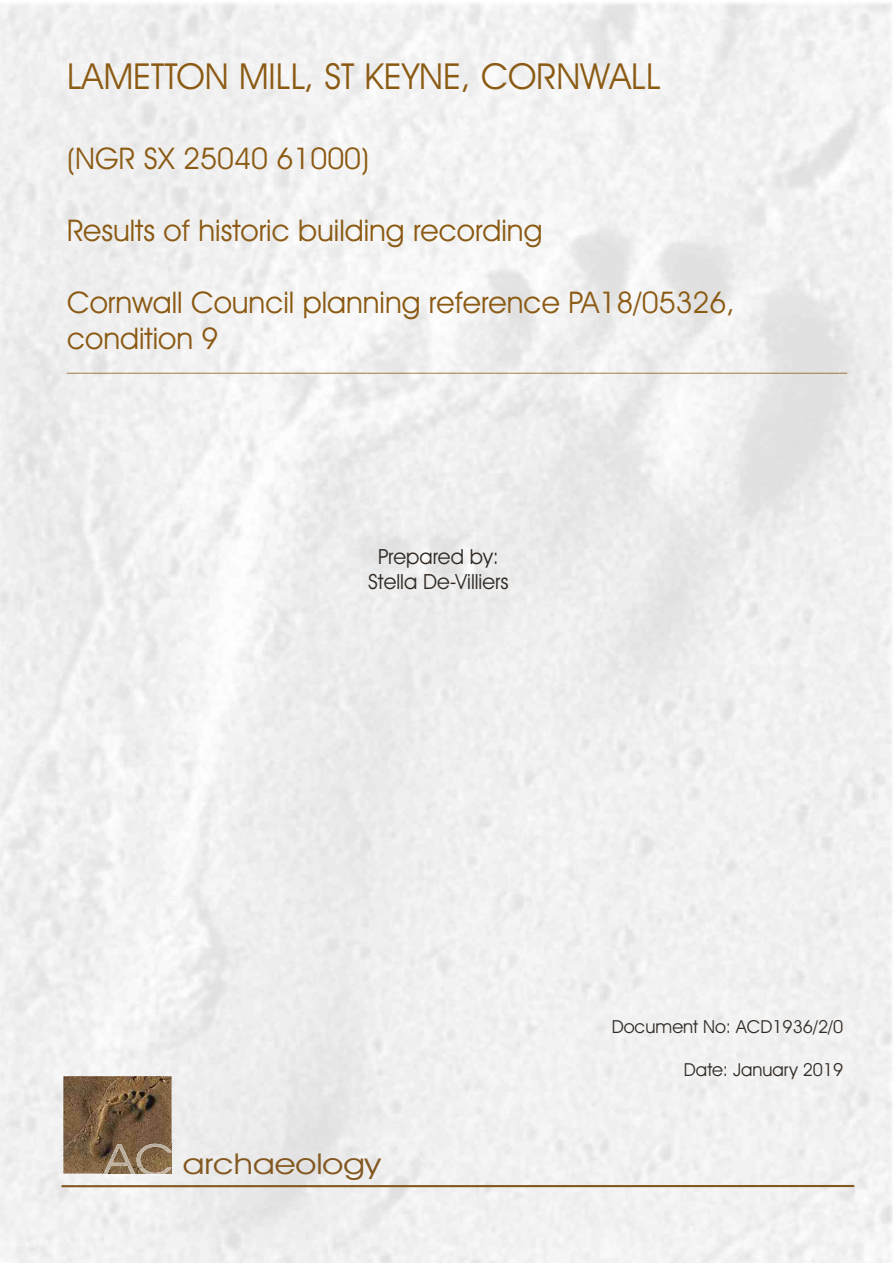
<style>
.page{position:relative;width:893px;height:1263px;background:#fff}
.page>*{position:absolute;margin:0;border:0;box-sizing:border-box;transform-origin:0 0}
.t1{font:36px "Avant Garde IT Cby BT Book 2";color:#8b5a13}
.t2{font:30px/36px "Avant Garde IT Cby BT Book 2";color:#8b5a13}
.t3{font:28.8px "Avant Garde IT Cby BT Book 2";color:#835820;scale:1.19 1}
.t4{font:21px/25.2px "Avant Garde IT Cby BT Book 2";color:#322a24;text-align:center}
.t5{font:18px "Avant Garde IT Cby BT Book 2";color:#322a24}
.t6{font:15px "Avant Garde IT Cby BT Book 2";color:#8b5a13}
</style>
<div class="page">
<div style="left:0;top:1105px;width:104px;height:158px;background:#f1f1f1"></div>
<img style="left:63px;top:1076px;width:109px;height:97px">
<img style="left:103px;top:1173px;width:69px;height:3px">
<img style="left:103px;top:1144px;width:69px;height:29px">
<hr style="left:61px;top:1185px;width:793px;height:2px;background:#835820">
<p class="t1" style="left:67px;top:54px;width:595px">LAMETTON MILL, ST KEYNE, CORNWALL</p>
<p class="t2" style="left:67px;top:140px;width:304px">(NGR SX 25040 61000)</p>
<p class="t2" style="left:67px;top:212px;width:477px">Results of historic building recording</p>
<p class="t2" style="left:67px;top:284px;width:669px">Cornwall Council planning reference PA18/05326, condition 9</p>
<p class="t6" style="left:67px;top:356px;width:781px">________________________________________________________________________________________________________</p>
<p class="t4" style="left:368px;top:543px;width:142px">Prepared by:<br>Stella De-Villiers</p>
<p class="t3" style="left:183px;top:1146px;width:168px">archaeology</p>
<p class="t5" style="left:612px;top:1015px;width:233px">Document No: ACD1936/2/0</p>
<p class="t5" style="left:684px;top:1058px;width:161px">Date: January 2019</p>
</div>
